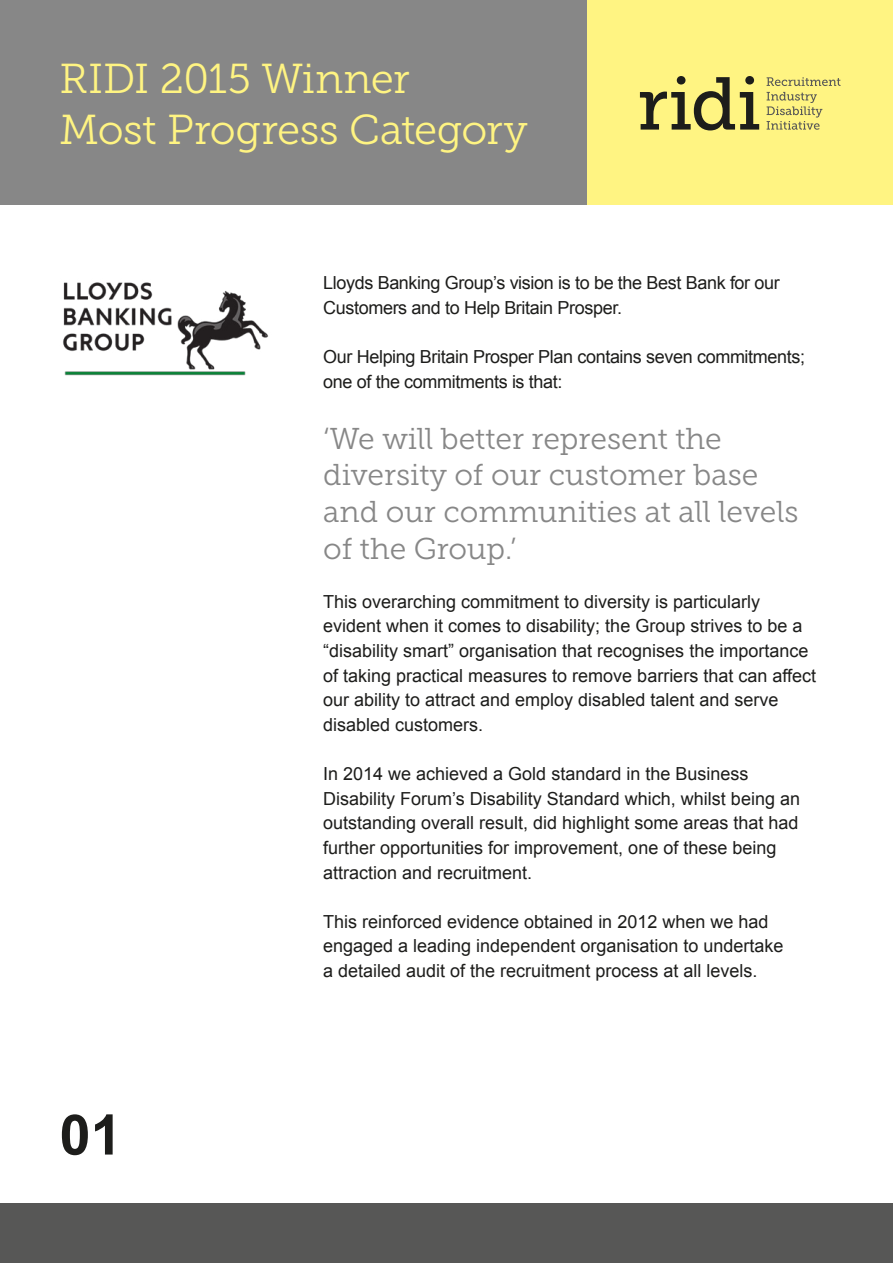
<style>
.page{position:relative;width:893px;height:1263px;background:#fff}
.page>*{position:absolute;margin:0;border:0;box-sizing:border-box;transform-origin:0 0}
.t1{font:700 55.95px "Arial";color:#1d1d1b}
.t2{font:41.7px/51px "Museo Slab 300";letter-spacing:-.01em;color:#fff482}
.t3{font:30px/36.6px "Museo Slab 300";color:#878787}
.t4{font:18px/24.6px "Arial";color:#1d1d1b}
.t5{font:18px/24.6px "Arial";letter-spacing:-.02em;color:#1d1d1b}
</style>
<div class="page">
<div style="left:0;top:1203px;width:893px;height:60px;background:#575756"></div>
<div style="left:0;top:0;width:893px;height:205px;background:#878787"></div>
<div style="left:587px;top:0;width:306px;height:205px;background:#fff482"></div>
<svg style="left:640px;top:76px;width:119px;height:54px"></svg>
<svg style="left:767px;top:77px;width:73px;height:9px"></svg>
<svg style="left:767px;top:92px;width:55px;height:38px"></svg>
<img style="left:63px;top:282px;width:205px;height:94px">
<p class="t2" style="left:60px;top:54px;width:470px">RIDI 2015 Winner<br>Most Progress Category</p>
<p class="t1" style="left:60px;top:1097px;width:64px">01</p>
<p class="t5" style="left:323px;top:271px;width:458px">Lloyds Banking Group’s vision is to be the Best Bank for our<br>Customers and to Help Britain Prosper.</p>
<p class="t5" style="left:323px;top:345px;width:483px">Our Helping Britain Prosper Plan contains seven commitments; one of the commitments is that:</p>
<p class="t3" style="left:323px;top:420px;width:477px">‘We will better represent the diversity of our customer base and our communities at all levels of the Group.’</p>
<p class="t4" style="left:323px;top:589px;width:494px">This overarching commitment to diversity is particularly evident when it comes to disability; the Group strives to be a “disability smart” organisation that recognises the importance of taking practical measures to remove barriers that can affect our ability to attract and employ disabled talent and serve disabled customers.</p>
<p class="t4" style="left:323px;top:762px;width:478px">In 2014 we achieved a Gold standard in the Business Disability Forum’s Disability Standard which, whilst being an outstanding overall result, did highlight some areas that had further opportunities for improvement, one of these being attraction and recruitment.</p>
<p class="t4" style="left:323px;top:909px;width:462px">This reinforced evidence obtained in 2012 when we had engaged a leading independent organisation to undertake a detailed audit of the recruitment process at all levels.</p>
</div>
